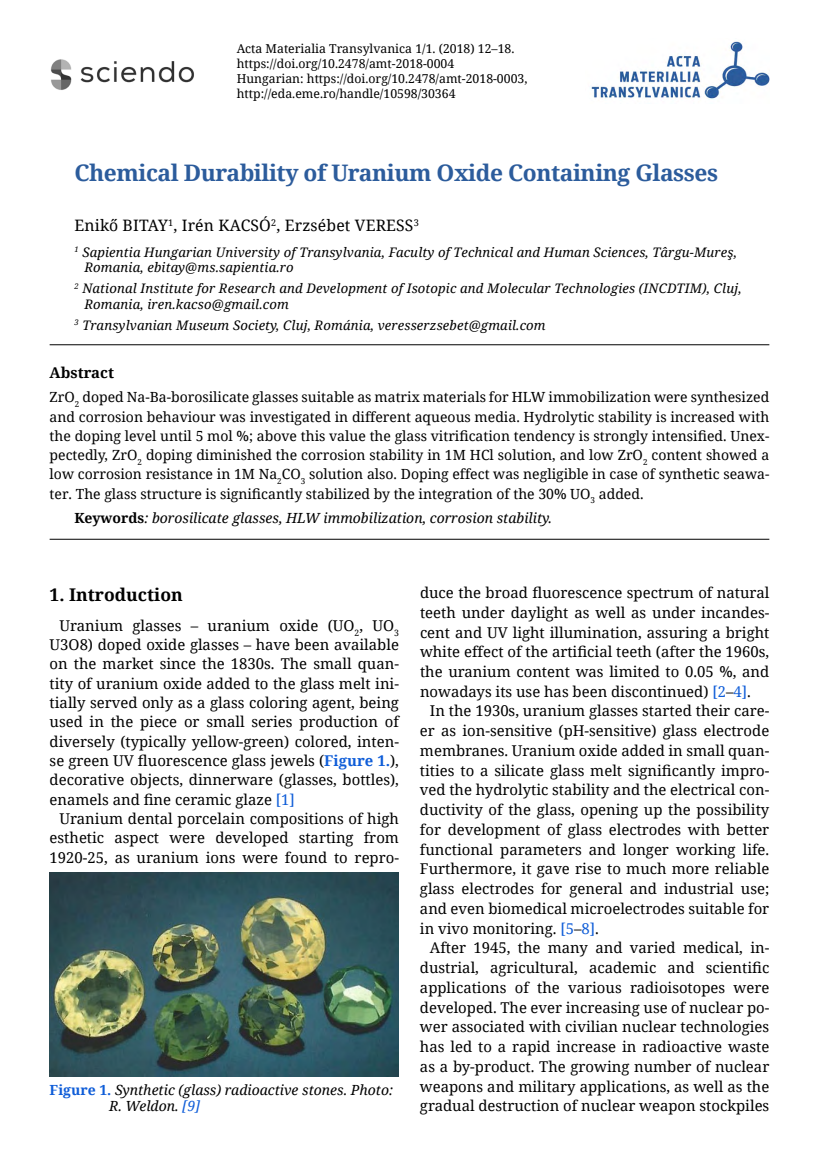
<style>
.page{position:relative;width:819px;height:1161px;background:#fff}
.page>*{position:absolute;margin:0;border:0;box-sizing:border-box;transform-origin:0 0}
.t1{font:700 22.75px "Noto Serif";letter-spacing:-.02em;color:#2c5c9c}
.t2{font:700 17.5px "Noto Serif";color:#000}
.t3{font:15.75px "Noto Serif";letter-spacing:.01em;color:#000}
.t4{font:14.88px/19.8px "Noto Serif";color:#000;text-align:justify}
.t5{font:700 14.88px "Noto Serif";color:#000}
.t6{font:14px/19.2px "Noto Serif";color:#000;text-align:justify}
.t7{font:italic 14px/16.6px "Noto Serif";color:#000}
.t8{font:italic 13.12px/15.8px "Noto Serif";letter-spacing:.01em;color:#000}
.t9{font:12.25px/14.7px "Noto Serif";color:#000}
.s1{font-weight:700;font-style:normal}
.s2{font-weight:700;color:#0f5dd8}
.s3{color:#0f5dd8}
.s4{font-weight:700;font-style:normal;color:#0f5dd8}
</style>
<div class="page">
<img style="left:591px;top:40px;width:178px;height:59px">
<hr style="left:50px;top:344px;width:719px;height:1px;background:#000">
<hr style="left:50px;top:539px;width:719px;height:1px;background:#000">
<img style="left:50px;top:872px;width:349px;height:204px">
<img style="left:50px;top:59px;width:144px;height:31px">
<p class="t9" style="left:237px;top:41px;width:292px">Acta Materialia Transylvanica 1/1. (2018) 12–18. https://doi.org/10.2478/amt-2018-0004<br>Hungarian: https://doi.org/10.2478/amt-2018-0003, http://eda.eme.ro/handle/10598/30364</p>
<h1 class="t1" style="left:74px;top:156px;width:645px">Chemical Durability of Uranium Oxide Containing Glasses</h1>
<p class="t3" style="left:74px;top:214px;width:346px">Enikő BITAY<sup>1</sup>, Irén KACSÓ<sup>2</sup>, Erzsébet VERESS<sup>3</sup></p>
<p class="t8" style="left:84px;top:244px;width:654px;text-indent:-10px"><sup>1</sup> Sapientia Hungarian University of Transylvania, Faculty of Technical and Human Sciences, Târgu-Mureş,<br>Romania, ebitay@ms.sapientia.ro</p>
<p class="t8" style="left:84px;top:280px;width:658px;text-indent:-10px"><sup>2</sup> National Institute for Research and Development of Isotopic and Molecular Technologies (INCDTIM), Cluj,<br>Romania, iren.kacso@gmail.com</p>
<p class="t8" style="left:74px;top:317px;width:473px"><sup>3</sup> Transylvanian Museum Society, Cluj, Románia, veresserzsebet@gmail.com</p>
<p class="t5" style="left:50px;top:362px;width:66px">Abstract</p>
<p class="t6" style="left:50px;top:387px;width:721px">ZrO<sub>2</sub> doped Na-Ba-borosilicate glasses suitable as matrix materials for HLW immobilization were synthesized and corrosion behaviour was investigated in different aqueous media. Hydrolytic stability is increased with the doping level until 5 mol %; above this value the glass vitrification tendency is strongly intensified. Unex&shy;pectedly, ZrO<sub>2</sub> doping diminished the corrosion stability in 1M HCl solution, and low ZrO<sub>2</sub> content showed a low corrosion resistance in 1M Na<sub>2</sub>CO<sub>3</sub> solution also. Doping effect was negligible in case of synthetic seawa&shy;ter. The glass structure is significantly stabilized by the integration of the 30% UO<sub>3</sub> added.</p>
<p class="t7" style="left:74px;top:509px;width:479px"><span class="s1">Keywords</span>: borosilicate glasses, HLW immobilization, corrosion stability.</p>
<p class="t2" style="left:50px;top:582px;width:135px">1. Introduction</p>
<p class="t4" style="left:50px;top:615px;width:351px;line-height:19.2px;text-indent:10px">Uranium glasses – uranium oxide (UO<sub>2</sub>, UO<sub>3<br></sub>U3O8) doped oxide glasses – have been available on the market since the 1830s. The small quan&shy;tity of uranium oxide added to the glass melt ini&shy;tially served only as a glass coloring agent, being used in the piece or small series production of diversely (typically yellow-green) colored, inten&shy;se green UV fluorescence glass jewels (<span class="s2">Figure 1.</span>), decorative objects, dinnerware (glasses, bottles), enamels and fine ceramic glaze <span class="s3">[1]</span></p>
<p class="t4" style="left:50px;top:808px;width:351px;line-height:19.2px;text-indent:10px">Uranium dental porcelain compositions of high esthetic aspect were developed starting from 1920-25, as uranium ions were found to repro-</p>
<p class="t7" style="left:109px;top:1081px;width:285px;text-indent:-60px"><span class="s4">Figure 1.</span> Synthetic (glass) radioactive stones. Photo:<br>R. Weldon. <span class="s3">[9]</span></p>
<p class="t4" style="left:420px;top:582px;width:351px">duce the broad fluorescence spectrum of natural teeth under daylight as well as under incandes&shy;cent and UV light illumination, assuring a bright white effect of the artificial teeth (after the 1960s, the uranium content was limited to 0.05 %, and nowadays its use has been discontinued) <span class="s3">[2</span>–<span class="s3">4]</span>.</p>
<p class="t4" style="left:420px;top:701px;width:351px;text-indent:10px">In the 1930s, uranium glasses started their care&shy;er as ion-sensitive (pH-sensitive) glass electrode membranes. Uranium oxide added in small quan&shy;tities to a silicate glass melt significantly impro&shy;ved the hydrolytic stability and the electrical con&shy;ductivity of the glass, opening up the possibility for development of glass electrodes with better functional parameters and longer working life.<br>Furthermore, it gave rise to much more reliable glass electrodes for general and industrial use; and even biomedical microelectrodes suitable for in vivo monitoring. <span class="s3">[5</span>–<span class="s3">8]</span>.</p>
<p class="t4" style="left:420px;top:937px;width:351px;text-indent:10px">After 1945, the many and varied medical, in&shy;dustrial, agricultural, academic and scientific applications of the various radioisotopes were developed. The ever increasing use of nuclear po&shy;wer associated with civilian nuclear technologies has led to a rapid increase in radioactive waste as a by-product. The growing number of nuclear weapons and military applications, as well as the gradual destruction of nuclear weapon stockpiles</p>
</div>
